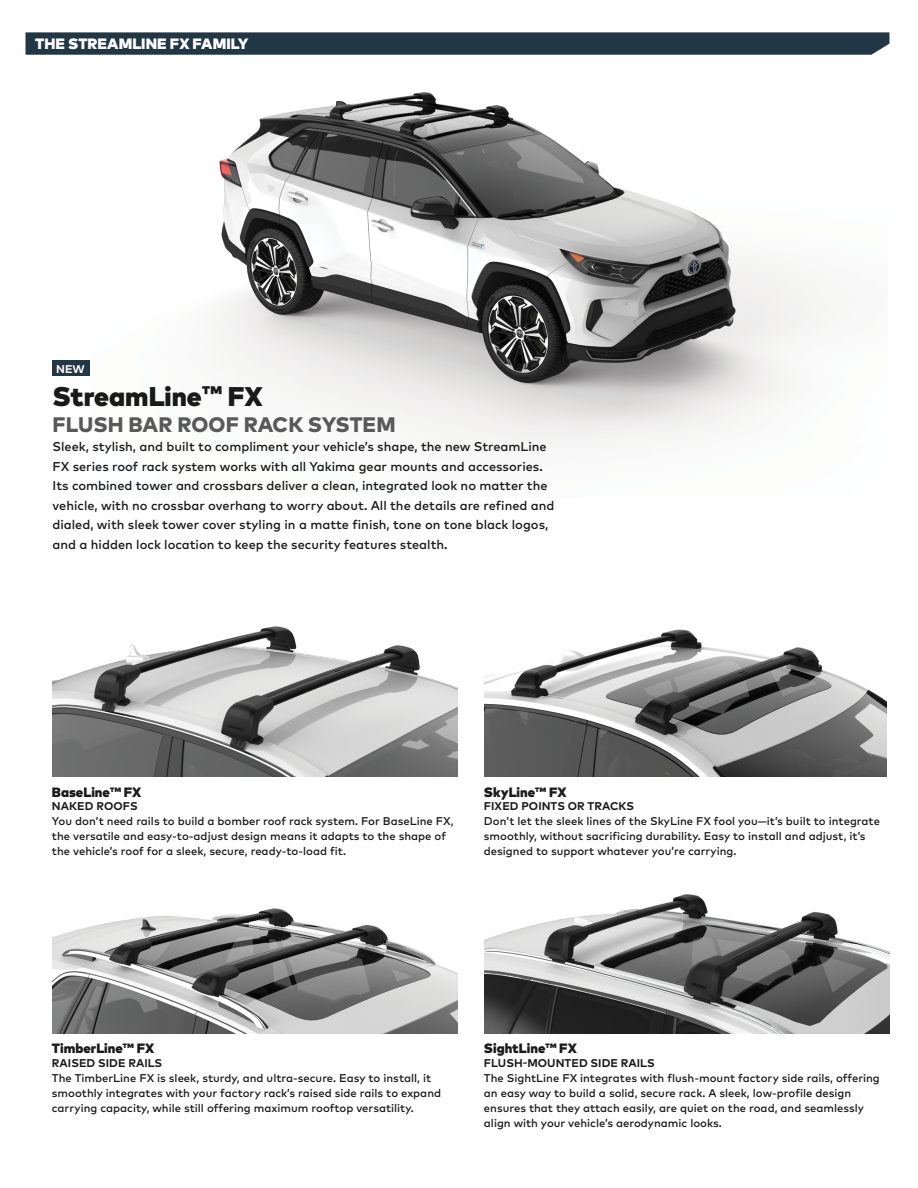
<style>
.page{position:relative;width:918px;height:1188px;background:#fff}
.page>*{position:absolute;margin:0;border:0;box-sizing:border-box;transform-origin:0 0}
.t1{font:900 27px "Mark OT";color:#1a1a1a}
.t2{font:800 21px "Mark OT";letter-spacing:.005em;color:#595959}
.t3{font:900 15px "Mark OT";letter-spacing:.005em;color:#fff}
.t4{font:900 13.5px "Mark OT";color:#1a1a1a}
.t5{font:500 12.75px/19.5px "Mark OT";color:#1a1a1a}
.t6{font:500 11.25px/15px "Mark OT";color:#1a1a1a}
.t7{font:700 11.25px "Mark OT";letter-spacing:.005em;color:#1a1a1a}
.t8{font:700 11.25px "Mark OT";color:#fff}
.s1{font-size:24px}
</style>
<div class="page">
<svg style="left:26px;top:32px;width:864px;height:23px;background:#293d4c"></svg>
<img style="left:219px;top:92px;width:599px;height:351px">
<img style="left:52px;top:626px;width:406px;height:151px">
<img style="left:52px;top:908px;width:406px;height:125px">
<img style="left:484px;top:629px;width:402px;height:148px">
<img style="left:484px;top:894px;width:406px;height:139px">
<div style="left:52px;top:361px;width:38px;height:15px;background:#243746"></div>
<h3 class="t3" style="left:35px;top:34px;width:215px">THE STREAMLINE FX FAMILY</h3>
<p class="t8" style="left:56px;top:361px;width:30px">NEW</p>
<h1 class="t1" style="left:52px;top:379px;width:212px">StreamLine<span class="s1">™</span> FX</h1>
<h2 class="t2" style="left:53px;top:411px;width:345px">FLUSH BAR ROOF RACK SYSTEM</h2>
<p class="t5" style="left:52px;top:437px;width:504px">Sleek, stylish, and built to compliment your vehicle’s shape, the new StreamLine FX series roof rack system works with all Yakima gear mounts and accessories.<br>Its combined tower and crossbars deliver a clean, integrated look no matter the vehicle, with no crossbar overhang to worry about. All the details are refined and dialed, with sleek tower cover styling in a matte finish, tone on tone black logos, and a hidden lock location to keep the security features stealth.</p>
<p class="t4" style="left:52px;top:783px;width:91px">BaseLine™ FX</p>
<p class="t7" style="left:52px;top:799px;width:87px">NAKED ROOFS</p>
<p class="t6" style="left:52px;top:814px;width:403px">You don’t need rails to build a bomber roof rack system. For BaseLine FX, the versatile and easy-to-adjust design means it adapts to the shape of the vehicle’s roof for a sleek, secure, ready-to-load fit.</p>
<p class="t4" style="left:484px;top:783px;width:84px">SkyLine™ FX</p>
<p class="t7" style="left:484px;top:799px;width:152px">FIXED POINTS OR TRACKS</p>
<p class="t6" style="left:484px;top:814px;width:398px">Don’t let the sleek lines of the SkyLine FX fool you—it’s built to integrate smoothly, without sacrificing durability. Easy to install and adjust, it’s designed to support whatever you’re carrying.</p>
<p class="t4" style="left:52px;top:1040px;width:104px">TimberLine™ FX</p>
<p class="t7" style="left:52px;top:1056px;width:112px">RAISED SIDE RAILS</p>
<p class="t6" style="left:52px;top:1070px;width:391px">The TimberLine FX is sleek, sturdy, and ultra-secure. Easy to install, it smoothly integrates with your factory rack’s raised side rails to expand carrying capacity, while still offering maximum rooftop versatility.</p>
<p class="t4" style="left:484px;top:1040px;width:94px">SightLine™ FX</p>
<p class="t7" style="left:484px;top:1056px;width:172px">FLUSH-MOUNTED SIDE RAILS</p>
<p class="t6" style="left:484px;top:1070px;width:397px">The SightLine FX integrates with flush-mount factory side rails, offering an easy way to build a solid, secure rack. A sleek, low-profile design ensures that they attach easily, are quiet on the road, and seamlessly align with your vehicle’s aerodynamic looks.</p>
</div>
